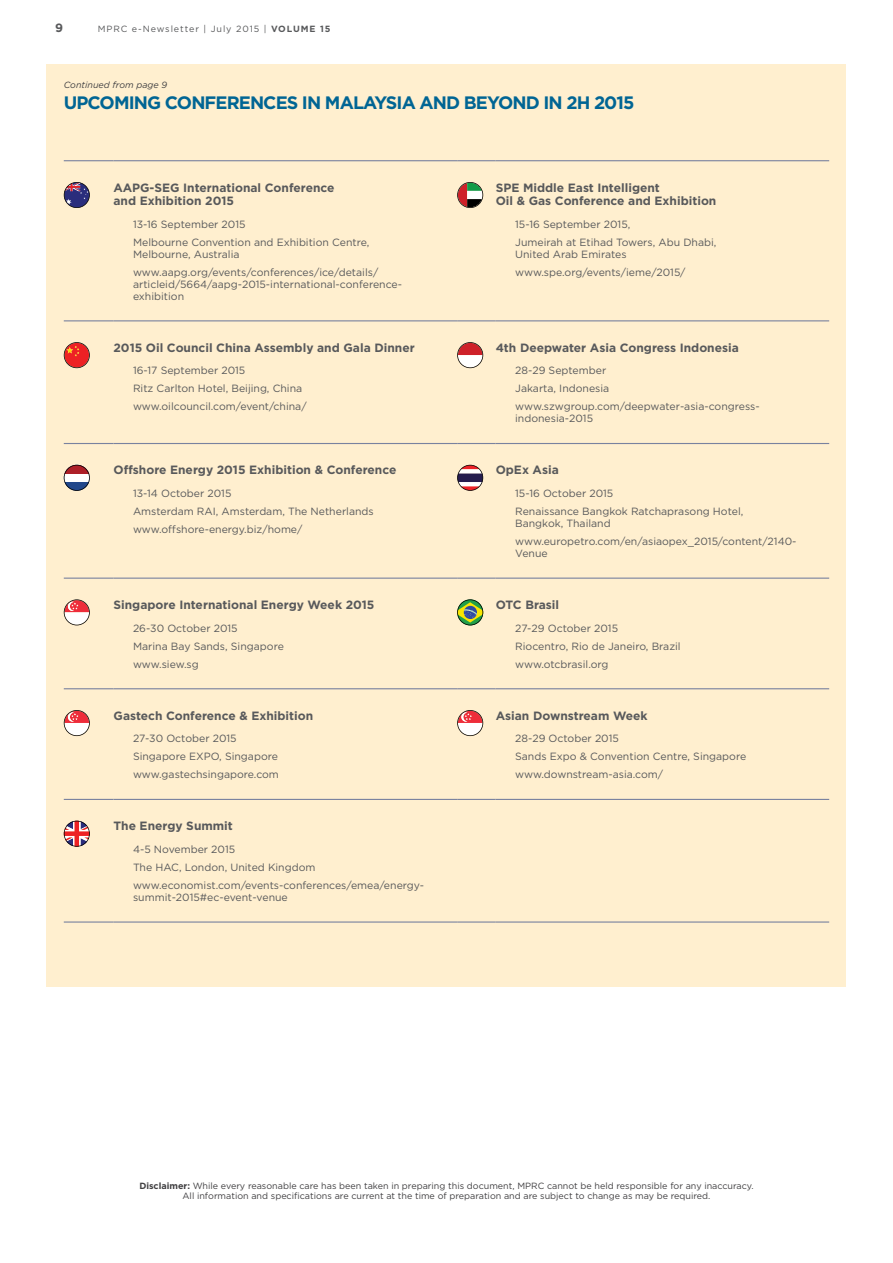
<style>
.page{position:relative;width:893px;height:1263px;background:#fff}
.page>*{position:absolute;margin:0;border:0;box-sizing:border-box;transform-origin:0 0}
.t1{font:700 18px "Gotham";letter-spacing:-.05em;color:#006594}
.t2{font:700 12px/13.5px "Gotham";color:#58595b}
.t3{font:10.5px/18px "Gotham";color:#58595b}
.t4{font:9px/10.5px "Gotham";color:#414042;text-align:center}
.t5{font:9px "Gotham";letter-spacing:.1em;color:#58595b}
.t6{font:italic 9px "Gotham";color:#414042}
.s1{font-weight:700}
</style>
<div class="page">
<div style="left:47px;top:64px;width:799px;height:922px;background:#ffefcf"></div>
<hr style="left:64px;top:160px;width:49px;height:1px;background:#79829f">
<hr style="left:113px;top:160px;width:344px;height:1px;background:#79829f">
<hr style="left:457px;top:160px;width:39px;height:1px;background:#79829f">
<hr style="left:496px;top:160px;width:333px;height:1px;background:#79829f">
<hr style="left:64px;top:320px;width:49px;height:1px;background:#79829f">
<hr style="left:113px;top:320px;width:344px;height:1px;background:#79829f">
<hr style="left:457px;top:320px;width:39px;height:1px;background:#79829f">
<hr style="left:496px;top:320px;width:333px;height:1px;background:#79829f">
<hr style="left:64px;top:443px;width:49px;height:1px;background:#79829f">
<hr style="left:113px;top:443px;width:344px;height:1px;background:#79829f">
<hr style="left:457px;top:443px;width:39px;height:1px;background:#79829f">
<hr style="left:496px;top:443px;width:333px;height:1px;background:#79829f">
<hr style="left:64px;top:578px;width:49px;height:1px;background:#79829f">
<hr style="left:113px;top:578px;width:344px;height:1px;background:#79829f">
<hr style="left:457px;top:578px;width:39px;height:1px;background:#79829f">
<hr style="left:496px;top:578px;width:333px;height:1px;background:#79829f">
<hr style="left:64px;top:688px;width:49px;height:1px;background:#79829f">
<hr style="left:113px;top:688px;width:344px;height:1px;background:#79829f">
<hr style="left:457px;top:688px;width:39px;height:1px;background:#79829f">
<hr style="left:496px;top:688px;width:333px;height:1px;background:#79829f">
<hr style="left:64px;top:799px;width:49px;height:1px;background:#79829f">
<hr style="left:113px;top:799px;width:344px;height:1px;background:#79829f">
<hr style="left:457px;top:799px;width:39px;height:1px;background:#79829f">
<hr style="left:496px;top:799px;width:333px;height:1px;background:#79829f">
<hr style="left:64px;top:921px;width:49px;height:1px;background:#79829f">
<hr style="left:113px;top:921px;width:344px;height:1px;background:#79829f">
<hr style="left:457px;top:921px;width:39px;height:1px;background:#79829f">
<hr style="left:496px;top:921px;width:333px;height:1px;background:#79829f">
<svg style="left:64px;top:182px;width:26px;height:26px"></svg>
<svg style="left:457px;top:182px;width:26px;height:26px"></svg>
<svg style="left:64px;top:342px;width:26px;height:26px"></svg>
<svg style="left:457px;top:342px;width:26px;height:26px"></svg>
<svg style="left:64px;top:465px;width:26px;height:26px"></svg>
<svg style="left:457px;top:465px;width:26px;height:26px"></svg>
<svg style="left:64px;top:599px;width:26px;height:26px"></svg>
<svg style="left:457px;top:599px;width:26px;height:26px"></svg>
<svg style="left:64px;top:710px;width:26px;height:26px"></svg>
<svg style="left:457px;top:710px;width:26px;height:26px"></svg>
<svg style="left:64px;top:821px;width:26px;height:26px"></svg>
<p class="t2" style="left:55px;top:21px;width:9px">9</p>
<p class="t5" style="left:98px;top:23px;width:234px">MPRC e-Newsletter | July 2015 | <span class="s1">VOLUME 15</span></p>
<p class="t6" style="left:64px;top:79px;width:105px">Continued from page 9</p>
<h1 class="t1" style="left:64px;top:91px;width:572px">UPCOMING CONFERENCES IN MALAYSIA AND BEYOND IN 2H 2015</h1>
<p class="t2" style="left:113px;top:181px;width:223px">AAPG-SEG International Conference and Exhibition 2015</p>
<p class="t3" style="left:133px;top:215px;width:238px">13-16 September 2015<br>Melbourne Convention and Exhibition Centre,</p>
<p class="t3" style="left:133px;top:245px;width:247px">Melbourne, Australia www.aapg.org/events/conferences/ice/details/</p>
<p class="t3" style="left:133px;top:278px;width:271px;line-height:12px">articleid/5664/aapg-2015-international-conference&shy;exhibition</p>
<p class="t2" style="left:113px;top:341px;width:303px">2015 Oil Council China Assembly and Gala Dinner</p>
<p class="t3" style="left:133px;top:361px;width:175px">16-17 September 2015<br>Ritz Carlton Hotel, Beijing, China www.oilcouncil.com/event/china/</p>
<p class="t2" style="left:113px;top:463px;width:284px">Offshore Energy 2015 Exhibition &amp; Conference</p>
<p class="t3" style="left:133px;top:484px;width:242px">13-14 October 2015<br>Amsterdam RAI, Amsterdam, The Netherlands www.offshore-energy.biz/home/</p>
<p class="t2" style="left:113px;top:598px;width:262px">Singapore International Energy Week 2015</p>
<p class="t3" style="left:133px;top:618px;width:152px">26-30 October 2015<br>Marina Bay Sands, Singapore www.siew.sg</p>
<p class="t2" style="left:113px;top:708px;width:201px">Gastech Conference &amp; Exhibition</p>
<p class="t3" style="left:133px;top:729px;width:147px">27-30 October 2015<br>Singapore EXPO, Singapore www.gastechsingapore.com</p>
<p class="t2" style="left:113px;top:819px;width:121px">The Energy Summit</p>
<p class="t3" style="left:133px;top:840px;width:293px">4-5 November 2015<br>The HAC, London, United Kingdom www.economist.com/events-conferences/emea/energy-</p>
<p class="t3" style="left:133px;top:888px;width:156px">summit-2015#ec-event-venue</p>
<p class="t2" style="left:496px;top:181px;width:222px">SPE Middle East Intelligent<br>Oil &amp; Gas Conference and Exhibition</p>
<p class="t3" style="left:515px;top:215px;width:203px">15-16 September 2015,<br>Jumeirah at Etihad Towers, Abu Dhabi,</p>
<p class="t3" style="left:515px;top:245px;width:172px">United Arab Emirates www.spe.org/events/ieme/2015/</p>
<p class="t2" style="left:496px;top:341px;width:245px">4th Deepwater Asia Congress Indonesia</p>
<p class="t3" style="left:515px;top:361px;width:246px">28-29 September<br>Jakarta, Indonesia www.szwgroup.com/deepwater-asia-congress-</p>
<p class="t3" style="left:515px;top:409px;width:79px">indonesia-2015</p>
<p class="t2" style="left:496px;top:463px;width:65px">OpEx Asia</p>
<p class="t3" style="left:515px;top:484px;width:230px">15-16 October 2015<br>Renaissance Bangkok Ratchaprasong Hotel,</p>
<p class="t3" style="left:515px;top:514px;width:283px">Bangkok, Thailand www.europetro.com/en/asiaopex_2015/content/2140-</p>
<p class="t3" style="left:515px;top:544px;width:34px">Venue</p>
<p class="t2" style="left:496px;top:598px;width:65px">OTC Brasil</p>
<p class="t3" style="left:515px;top:618px;width:167px">27-29 October 2015<br>Riocentro, Rio de Janeiro, Brazil www.otcbrasil.org</p>
<p class="t2" style="left:496px;top:708px;width:153px">Asian Downstream Week</p>
<p class="t3" style="left:515px;top:729px;width:233px">28-29 October 2015<br>Sands Expo &amp; Convention Centre, Singapore www.downstream-asia.com/</p>
<p class="t4" style="left:139px;top:1180px;width:616px"><span class="s1">Disclaimer:</span> While every reasonable care has been taken in preparing this document, MPRC cannot be held responsible for any inaccuracy.<br>All information and specifications are current at the time of preparation and are subject to change as may be required.</p>
</div>
